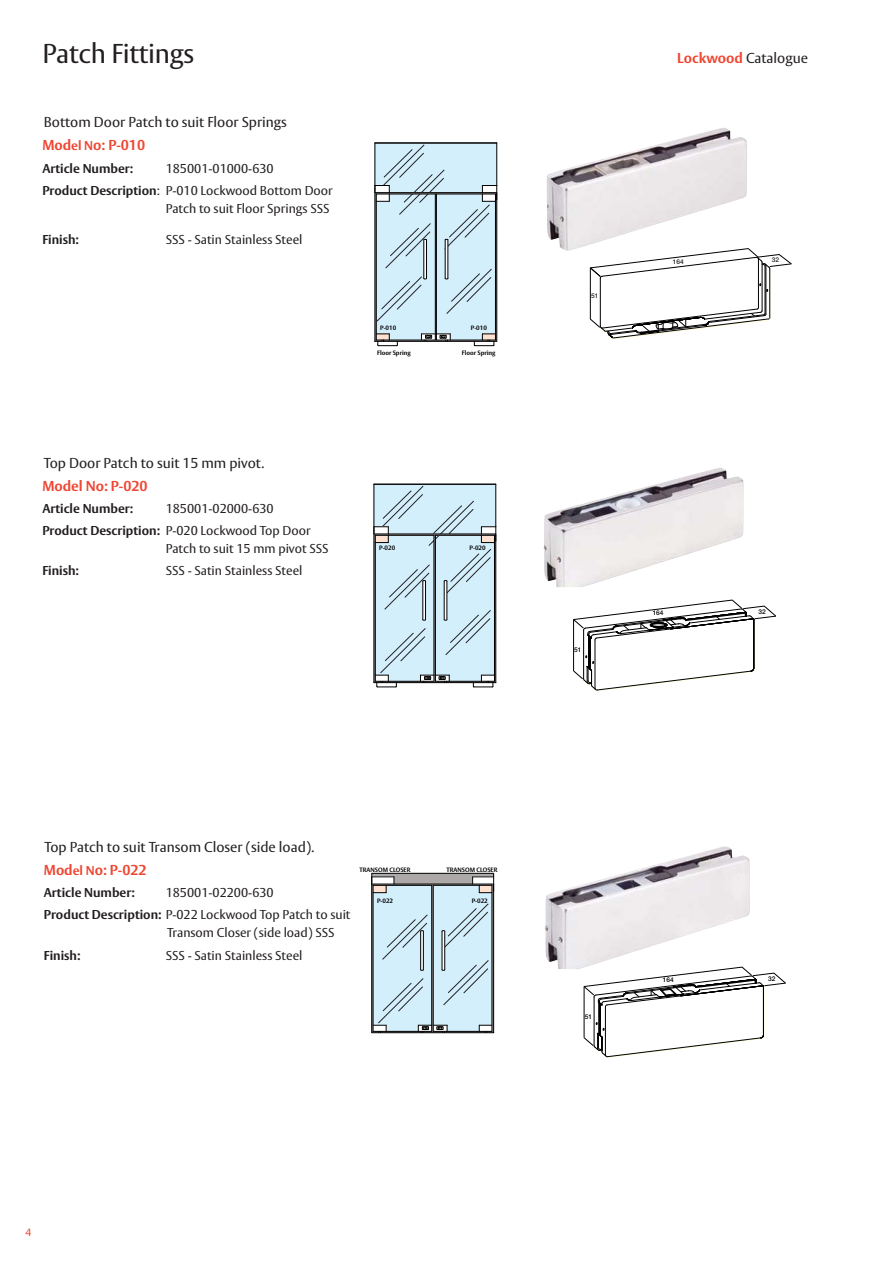
<style>
.page{position:relative;width:893px;height:1263px;background:#fff}
.page>*{position:absolute;margin:0;border:0;box-sizing:border-box;transform-origin:0 0}
.t1{font:27px "ASSA Vesta";letter-spacing:-.01em;color:#231f20}
.t2{font:14.25px/23px "ASSA Vesta";color:#231f20}
.t3{font:700 14.25px "ASSA Vesta";color:#ef4632}
.t4{font:12.75px/22.2px "ASSA Vesta";color:#231f20}
.t5{font:700 12.75px "ASSA Vesta";color:#231f20}
.t6{font:10.5px "ASSA Vesta";color:#ef4632}
.t7{font:500 6.6px "Helvetica Neue LT";color:#000}
.t8{font:500 6.6px "Helvetica Neue LT";color:#231f20}
.t9{font:700 6.3px "ASSA Vesta";color:#000}
.s1{font-weight:700;color:#ef4632}
.s2{font-size:12.75px}
.s3{font-weight:700}
.s4{font-weight:700;font-size:12.75px;color:#ef4632}
</style>
<div class="page">
<hr style="left:495px;top:484px;width:1px;height:43px;background:#000">
<hr style="left:373px;top:484px;width:1px;height:199px;background:#000">
<hr style="left:374px;top:484px;width:122px;height:1px;background:#000">
<svg style="left:373px;top:486px;width:123px;height:202px;background:#c4dbe6"></svg>
<hr style="left:374px;top:682px;width:122px;height:1px;background:#000">
<img style="left:572px;top:468px;width:145px;height:39px">
<svg style="left:573px;top:600px;width:203px;height:91px"></svg>
<svg style="left:371px;top:873px;width:123px;height:160px;background:#bcd0db"></svg>
<hr style="left:372px;top:1032px;width:122px;height:1px;background:#000">
<img style="left:568px;top:847px;width:155px;height:42px">
<svg style="left:583px;top:967px;width:202px;height:91px"></svg>
<hr style="left:374px;top:143px;width:1px;height:198px;background:#000">
<hr style="left:375px;top:143px;width:122px;height:1px;background:#000">
<svg style="left:374px;top:144px;width:123px;height:202px;background:#c5dce8"></svg>
<img style="left:563px;top:128px;width:159px;height:42px">
<svg style="left:590px;top:248px;width:201px;height:91px"></svg>
<h1 class="t1" style="left:42px;top:43px;width:154px">Patch Fittings</h1>
<p class="t2" style="left:677px;top:47px;width:132px"><span class="s1">Lockwood</span> Catalogue</p>
<p class="t2" style="left:44px;top:112px;width:245px">Bottom Door Patch to suit Floor Springs</p>
<p class="t3" style="left:42px;top:139px;width:104px">Mod<span class="s2">el N</span>o: P-010</p>
<p class="t5" style="left:42px;top:163px;width:92px">Article Number:</p>
<p class="t4" style="left:42px;top:158px;width:292px;text-indent:123px">185001-01000-630<br><span class="s3">Product Description</span>: P-010 Lockwood Bottom Door</p>
<p class="t4" style="left:166px;top:198px;width:165px">Patch to suit Floor Springs SSS</p>
<p class="t5" style="left:42px;top:234px;width:38px">Finish:</p>
<p class="t4" style="left:166px;top:229px;width:138px">SSS - Satin Stainless Steel</p>
<p class="t2" style="left:44px;top:452px;width:222px">Top Door Patch to suit 15 mm pivot.</p>
<p class="t3" style="left:42px;top:480px;width:107px">Model No: P-020</p>
<p class="t5" style="left:42px;top:503px;width:92px">Article Number:</p>
<p class="t4" style="left:42px;top:498px;width:270px;text-indent:123px">185001-02000-630<br><span class="s3">Product Description:</span> P-020 Lockwood Top Door</p>
<p class="t4" style="left:166px;top:539px;width:164px">Patch to suit 15 mm pivot SSS</p>
<p class="t5" style="left:42px;top:565px;width:38px">Finish:</p>
<p class="t4" style="left:166px;top:561px;width:138px">SSS - Satin Stainless Steel</p>
<p class="t9" style="left:380px;top:325px;width:18px">P-010</p>
<p class="t9" style="left:471px;top:325px;width:18px">P-010</p>
<p class="t9" style="left:377px;top:350px;width:35px">Floor Spring</p>
<p class="t9" style="left:462px;top:350px;width:35px">Floor Spring</p>
<p class="t9" style="left:379px;top:545px;width:18px">P-020</p>
<p class="t9" style="left:469px;top:545px;width:18px">P-020</p>
<p class="t2" style="left:44px;top:837px;width:272px">Top Patch to suit Transom Closer (side load).<br><span class="s1">Mod</span><span class="s4">el N</span><span class="s1">o: P-022</span></p>
<p class="t5" style="left:44px;top:887px;width:92px">Article Number:</p>
<p class="t4" style="left:44px;top:883px;width:308px;text-indent:122px">185001-02200-630<br><span class="s3">Product Description:</span> P-022 Lockwood Top Patch to suit</p>
<p class="t4" style="left:167px;top:923px;width:169px">Transom Closer (side load) SSS</p>
<p class="t5" style="left:44px;top:950px;width:38px">Finish:</p>
<p class="t4" style="left:166px;top:945px;width:138px">SSS - Satin Stainless Steel</p>
<p class="t9" style="left:359px;top:867px;width:52px">TRANSOM CLOSER</p>
<p class="t9" style="left:446px;top:867px;width:52px">TRANSOM CLOSER</p>
<p class="t9" style="left:377px;top:898px;width:18px">P-022</p>
<p class="t9" style="left:471px;top:898px;width:18px">P-022</p>
<p class="t8" style="left:591px;top:293px;width:9px">51</p>
<p class="t8" style="left:672px;top:259px;width:12px">164</p>
<p class="t8" style="left:772px;top:257px;width:9px">32</p>
<p class="t7" style="left:574px;top:647px;width:9px">51</p>
<p class="t7" style="left:652px;top:610px;width:12px">164</p>
<p class="t7" style="left:758px;top:610px;width:9px">32</p>
<p class="t7" style="left:584px;top:1014px;width:9px">51</p>
<p class="t7" style="left:662px;top:977px;width:12px">164</p>
<p class="t7" style="left:768px;top:977px;width:9px">32</p>
<p class="t6" style="left:25px;top:1228px;width:7px">4</p>
</div>
